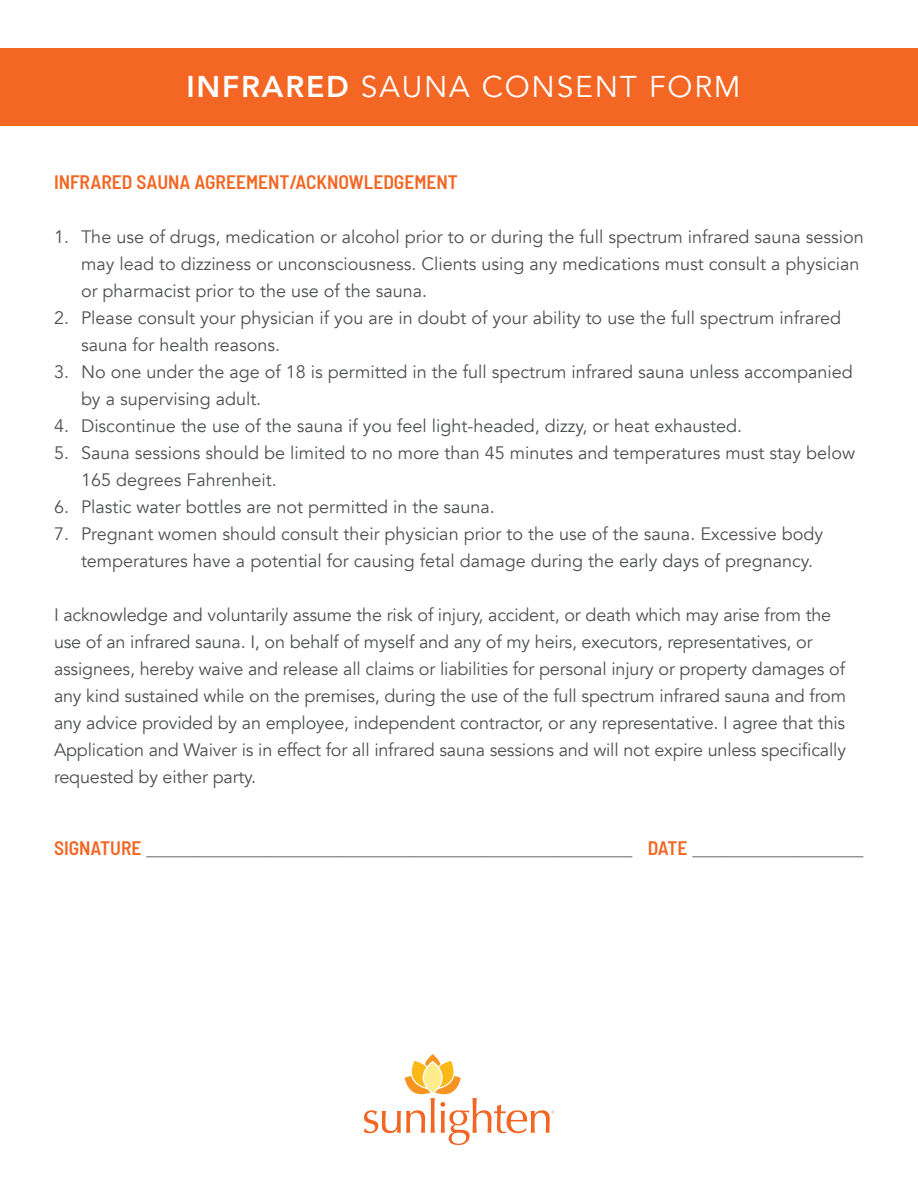
<style>
.page{position:relative;width:918px;height:1188px;background:#fff}
.page>*{position:absolute;margin:0;border:0;box-sizing:border-box;transform-origin:0 0}
.t1{font:30px "Avenir";letter-spacing:.06em;color:#fff}
.t2{font:600 semi-condensed 19.5px "Barlow";color:#f36624}
.t3{font:18px/27px "Avenir";color:#505252}
.s1{font-weight:800}
.s2{font-family:"Barlow";font-weight:600;font-stretch:semi-condensed;font-size:19.5px;color:#f36624}
</style>
<div class="page">
<div style="left:0;top:48px;width:918px;height:78px;background:#f36624"></div>
<svg style="left:364px;top:1054px;width:190px;height:91px"></svg>
<p class="t1" style="left:186px;top:68px;width:556px"><span class="s1">INFRARED</span> SAUNA CONSENT FORM</p>
<p class="t2" style="left:54px;top:170px;width:405px">INFRARED SAUNA AGREEMENT/ACKNOWLEDGEMENT</p>
<p class="t3" style="left:81px;top:224px;width:784px;text-indent:-27px">1. The use of drugs, medication or alcohol prior to or during the full spectrum infrared sauna session may lead to dizziness or unconsciousness. Clients using any medications must consult a physician or pharmacist prior to the use of the sauna.</p>
<p class="t3" style="left:81px;top:305px;width:762px;text-indent:-27px">2. Please consult your physician if you are in doubt of your ability to use the full spectrum infrared sauna for health reasons.</p>
<p class="t3" style="left:81px;top:359px;width:773px;text-indent:-27px">3. No one under the age of 18 is permitted in the full spectrum infrared sauna unless accompanied by a supervising adult.</p>
<p class="t3" style="left:54px;top:413px;width:690px">4. Discontinue the use of the sauna if you feel light-headed, dizzy, or heat exhausted.</p>
<p class="t3" style="left:81px;top:440px;width:776px;text-indent:-27px">5. Sauna sessions should be limited to no more than 45 minutes and temperatures must stay below<br>165 degrees Fahrenheit.</p>
<p class="t3" style="left:54px;top:494px;width:442px">6. Plastic water bottles are not permitted in the sauna.</p>
<p class="t3" style="left:81px;top:521px;width:744px;text-indent:-27px">7. Pregnant women should consult their physician prior to the use of the sauna. Excessive body temperatures have a potential for causing fetal damage during the early days of pregnancy.</p>
<p class="t3" style="left:54px;top:602px;width:794px">I acknowledge and voluntarily assume the risk of injury, accident, or death which may arise from the use of an infrared sauna. I, on behalf of myself and any of my heirs, executors, representatives, or assignees, hereby waive and release all claims or liabilities for personal injury or property damages of any kind sustained while on the premises, during the use of the full spectrum infrared sauna and from any advice provided by an employee, independent contractor, or any representative. I agree that this Application and Waiver is in effect for all infrared sauna sessions and will not expire unless specifically requested by either party.</p>
<p class="t3" style="left:54px;top:836px;width:811px"><span class="s2">SIGNATURE</span> ______________________________________________________ <span class="s2">DATE</span> ___________________</p>
</div>
